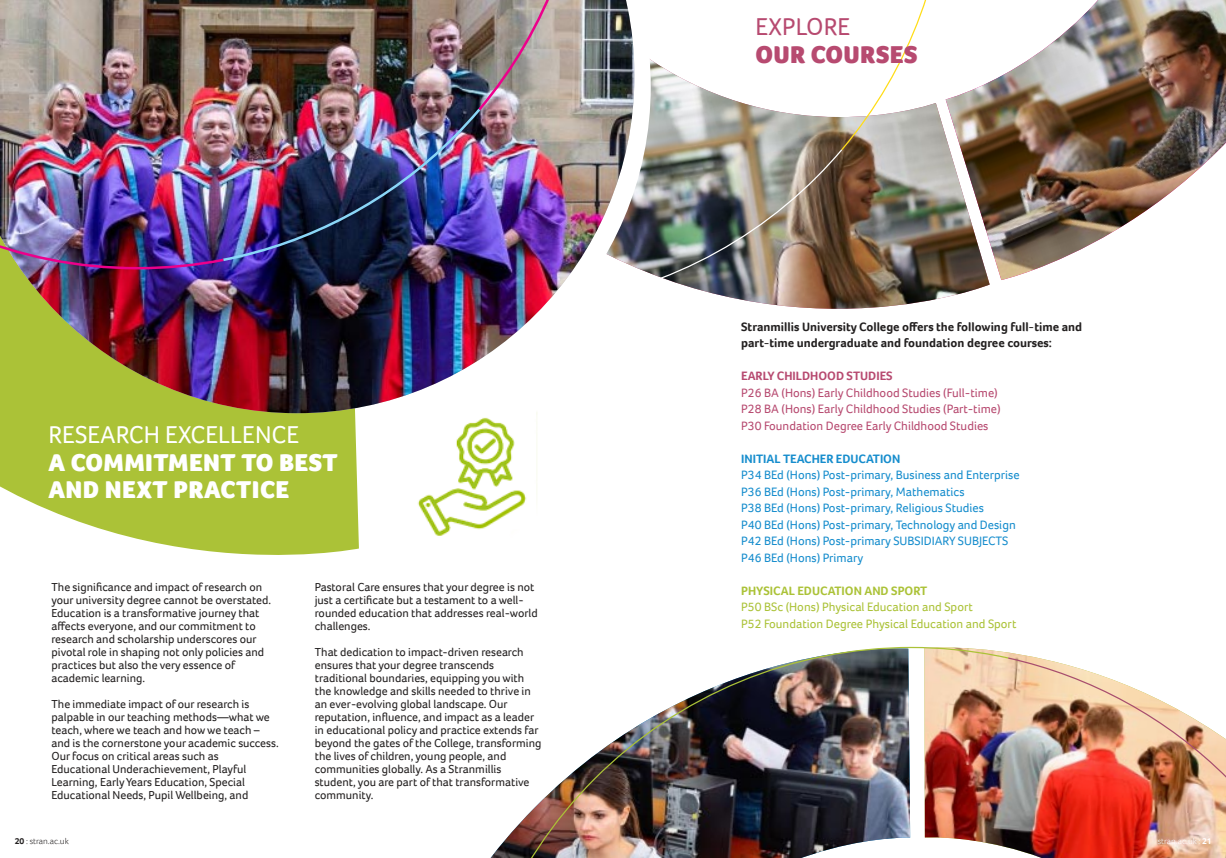
<style>
.page{position:relative;width:1226px;height:858px;background:#fff}
.page>*{position:absolute;margin:0;border:0;box-sizing:border-box;transform-origin:0 0}
.t1{font:900 25px/27.5px "Foco";letter-spacing:.015em;color:#fff}
.t2{font:25px "Foco";color:#fff}
.t3{font:900 25px "Foco";letter-spacing:.015em;color:#b74a70}
.t4{font:25px "Foco";color:#b74a70}
.t5{font:12.5px/16.5px "Foco";color:#168dcd}
.t6{font:12.5px/16.5px "Foco";color:#b74a70}
.t7{font:700 12.5px/16.5px "Foco";color:#221f1f}
.t8{font:12.5px/16.5px "Foco";color:#abc237}
.t9{font:700 12.5px "Foco";color:#abc237}
.t10{font:700 12.5px "Foco";color:#168dcd}
.t11{font:700 12.5px "Foco";color:#b74a70}
.t12{font:11.88px/13px "Foco";color:#221f1f}
.t13{font:300 8.75px "Foco";color:#221f1f}
.t14{font:300 8.75px "Foco";color:#fff}
.s1{font-weight:700}
</style>
<div class="page">
<img style="left:491px;top:646px;width:537px;height:211px">
<svg style="left:996px;top:654px;width:14px;height:5px"></svg>
<img style="left:634px;top:0;width:315px;height:309px">
<img style="left:634px;top:148px;width:209px;height:161px">
<svg style="left:0;top:413px;width:359px;height:142px;background:#b5c950"></svg>
<img style="left:946px;top:0;width:280px;height:280px">
<img style="left:417px;top:413px;width:120px;height:123px">
<img style="left:0;top:0;width:634px;height:413px">
<img style="left:0;top:0;width:588px;height:271px">
<img style="left:221px;top:106px;width:262px;height:157px">
<img style="left:1007px;top:656px;width:219px;height:201px">
<h1 class="t2" style="left:48px;top:423px;width:252px">RESEARCH EXCELLENCE</h1>
<h1 class="t1" style="left:48px;top:450px;width:291px">A COMMITMENT TO BEST<br>AND NEXT PRACTICE</h1>
<p class="t12" style="left:51px;top:581px;width:221px">The significance and impact of research on your university degree cannot be overstated.<br>Education is a transformative journey that affects everyone, and our commitment to research and scholarship underscores our pivotal role in shaping not only policies and practices but also the very essence of academic learning.</p>
<p class="t12" style="left:51px;top:698px;width:229px">The immediate impact of our research is palpable in our teaching methods—what we teach, where we teach and how we teach – and is the cornerstone your academic success.<br>Our focus on critical areas such as Educational Underachievement, Playful Learning, Early Years Education, Special Educational Needs, Pupil Wellbeing, and</p>
<p class="t12" style="left:315px;top:581px;width:224px">Pastoral Care ensures that your degree is not just a certificate but a testament to a well&shy;rounded education that addresses real-world challenges.</p>
<p class="t12" style="left:315px;top:646px;width:228px">That dedication to impact-driven research ensures that your degree transcends traditional boundaries, equipping you with the knowledge and skills needed to thrive in an ever-evolving global landscape. Our reputation, influence, and impact as a leader in educational policy and practice extends far beyond the gates of the College, transforming the lives of children, young people, and communities globally. As a Stranmillis student, you are part of that transformative community.</p>
<h1 class="t4" style="left:755px;top:15px;width:96px">EXPLORE</h1>
<h1 class="t3" style="left:755px;top:45px;width:164px">OUR COURSES</h1>
<p class="t7" style="left:741px;top:319px;width:342px">Stranmillis University College offers the following full-time and part-time undergraduate and foundation degree courses:</p>
<p class="t11" style="left:741px;top:371px;width:153px">EARLY CHILDHOOD STUDIES</p>
<p class="t6" style="left:741px;top:385px;width:261px">P26 BA (Hons) Early Childhood Studies (Full-time)<br>P28 BA (Hons) Early Childhood Studies (Part-time)<br>P30 Foundation Degree Early Childhood Studies</p>
<p class="t10" style="left:741px;top:454px;width:161px">INITIAL TEACHER EDUCATION</p>
<p class="t5" style="left:741px;top:467px;width:280px">P34 BEd (Hons) Post-primary, Business and Enterprise P36 BEd (Hons) Post-primary, Mathematics<br>P38 BEd (Hons) Post-primary, Religious Studies<br>P40 BEd (Hons) Post-primary, Technology and Design P42 BEd (Hons) Post-primary SUBSIDIARY SUBJECTS P46 BEd (Hons) Primary</p>
<p class="t9" style="left:741px;top:586px;width:188px">PHYSICAL EDUCATION AND SPORT</p>
<p class="t8" style="left:741px;top:599px;width:277px">P50 BSc (Hons) Physical Education and Sport<br>P52 Foundation Degree Physical Education and Sport</p>
<p class="t13" style="left:15px;top:835px;width:56px"><span class="s1">20</span> : stran.ac.uk</p>
<p class="t14" style="left:1158px;top:835px;width:55px">stran.ac.uk : <span class="s1">21</span></p>
</div>
